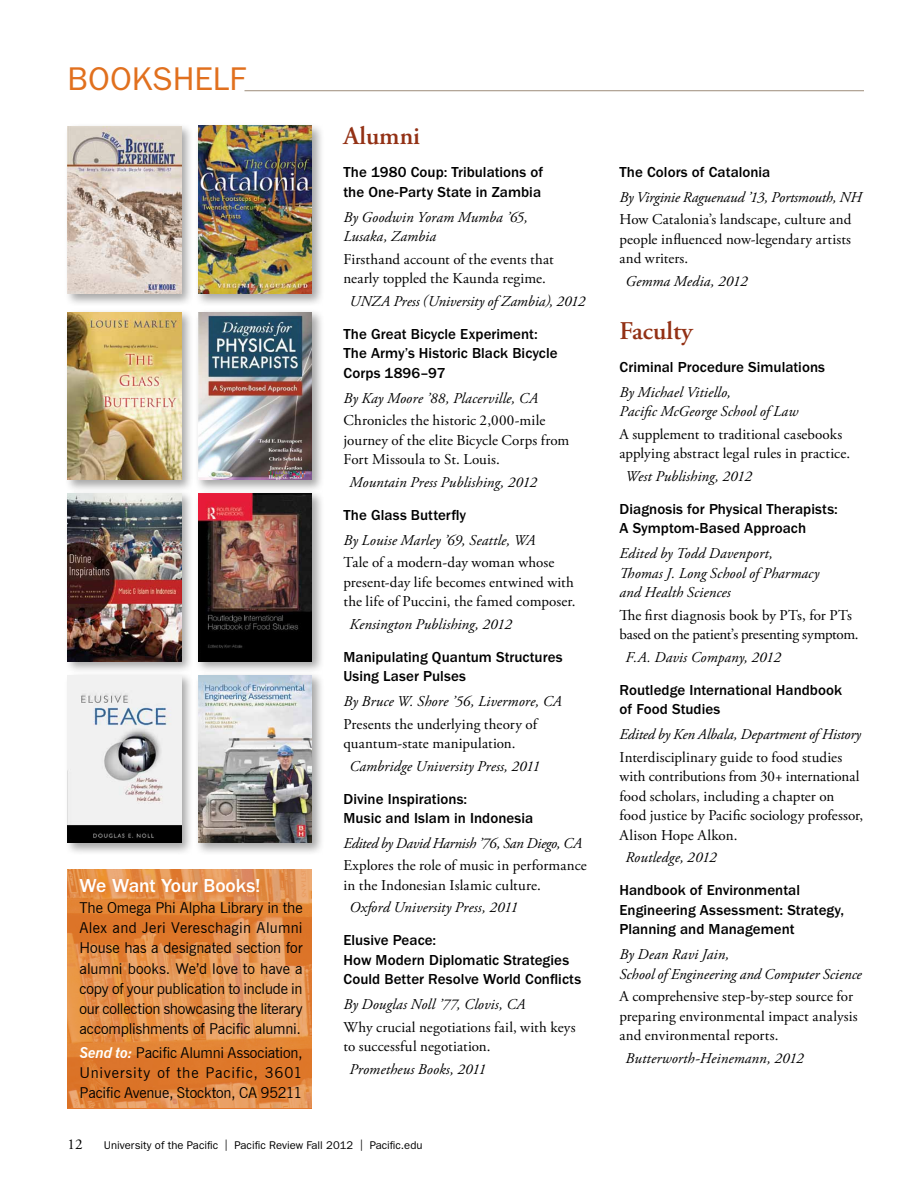
<style>
.page{position:relative;width:918px;height:1188px;background:#fff}
.page>*{position:absolute;margin:0;border:0;box-sizing:border-box;transform-origin:0 0}
.t1{font:33px "ITC Franklin Gothic Std";color:#e1701e}
.t2{font:600 25.5px "Adobe Garamond Pro";color:#933115}
.t3{font:500 19.5px "ITC Franklin Gothic Std";letter-spacing:-.01em;color:#fff}
.t4{font:15px/19.5px "Adobe Garamond Pro";letter-spacing:.005em;color:#000}
.t5{font:italic 15px/19.5px "Adobe Garamond Pro";letter-spacing:.005em;color:#000}
.t6{font:500 15px/19.5px "ITC Franklin Gothic Std";letter-spacing:.005em;color:#000}
.t7{font:15px/20.2px "News Gothic BT";letter-spacing:-.01em;color:#000;text-align:justify}
.t8{font:italic 15px "Adobe Garamond Pro";letter-spacing:-.02em;color:#000}
.t9{font:11.25px "ITC Franklin Gothic Std";color:#000}
.s1{font-weight:700;font-style:italic;color:#fff}
</style>
<div class="page">
<hr style="left:244px;top:90px;width:620px;height:1px;background:#a89989">
<svg style="left:68px;top:869px;width:244px;height:240px;background:#e48c46"></svg>
<div style="left:64px;top:489px;width:130px;height:185px;background:#000;opacity:.35"></div>
<img style="left:68px;top:493px;width:114px;height:168px">
<div style="left:194px;top:122px;width:130px;height:185px;background:#000;opacity:.35"></div>
<img style="left:198px;top:126px;width:114px;height:168px">
<div style="left:194px;top:671px;width:130px;height:184px;background:#000;opacity:.35"></div>
<img style="left:198px;top:675px;width:114px;height:168px">
<div style="left:194px;top:489px;width:131px;height:185px;background:#000;opacity:.35"></div>
<img style="left:198px;top:493px;width:114px;height:168px">
<div style="left:64px;top:123px;width:130px;height:184px;background:#000;opacity:.35"></div>
<img style="left:68px;top:126px;width:114px;height:168px">
<div style="left:64px;top:308px;width:130px;height:185px;background:#000;opacity:.35"></div>
<img style="left:68px;top:312px;width:114px;height:168px">
<div style="left:64px;top:671px;width:130px;height:184px;background:#000;opacity:.35"></div>
<img style="left:68px;top:675px;width:114px;height:168px">
<div style="left:194px;top:308px;width:131px;height:185px;background:#000;opacity:.35"></div>
<img style="left:198px;top:312px;width:114px;height:168px">
<svg style="left:77px;top:877px;width:189px;height:23px;background:#e38b46"></svg>
<h1 class="t1" style="left:68px;top:60px;width:174px">BookShelf</h1>
<h3 class="t3" style="left:80px;top:875px;width:182px">We Want Your Books!</h3>
<p class="t7" style="left:80px;top:897px;width:225px">The Omega Phi Alpha Library in the Alex and Jeri Vereschagin Alumni House has a designated section for alumni books. We’d love to have a copy of your publication to include in our collection showcasing the literary accomplishments of Pacific alumni.</p>
<p class="t7" style="left:80px;top:1042px;width:225px"><span class="s1">Send to:</span> Pacific Alumni Association, University of the Pacific, 3601<br>Pacific Avenue, Stockton, CA 95211</p>
<h2 class="t2" style="left:344px;top:122px;width:78px">Alumni</h2>
<p class="t6" style="left:344px;top:163px;width:201px">The 1980 Coup: Tribulations of the One-Party State in Zambia</p>
<p class="t5" style="left:344px;top:208px;width:186px">By Goodwin Yoram Mumba ’65,<br>Lusaka, Zambia</p>
<p class="t4" style="left:344px;top:250px;width:212px">Firsthand account of the events that nearly toppled the Kaunda regime.</p>
<p class="t5" style="left:350px;top:292px;width:237px">UNZA Press (University of Zambia), 2012</p>
<p class="t6" style="left:344px;top:324px;width:216px">The Great Bicycle Experiment:<br>The Army’s Historic Black Bicycle<br>Corps 1896–97</p>
<p class="t5" style="left:344px;top:389px;width:196px">By Kay Moore ’88, Placerville, CA</p>
<p class="t4" style="left:344px;top:411px;width:227px">Chronicles the historic 2,000-mile journey of the elite Bicycle Corps from<br>Fort Missoula to St. Louis.</p>
<p class="t5" style="left:350px;top:473px;width:189px">Mountain Press Publishing, 2012</p>
<p class="t6" style="left:344px;top:505px;width:124px">The Glass Butterfly</p>
<p class="t5" style="left:344px;top:531px;width:193px">By Louise Marley ’69, Seattle, WA</p>
<p class="t4" style="left:344px;top:553px;width:234px">Tale of a modern-day woman whose present-day life becomes entwined with the life of Puccini, the famed composer.</p>
<p class="t5" style="left:350px;top:615px;width:164px">Kensington Publishing, 2012</p>
<p class="t6" style="left:344px;top:647px;width:221px">Manipulating Quantum Structures<br>Using Laser Pulses</p>
<p class="t5" style="left:344px;top:692px;width:220px">By Bruce W. Shore ’56, Livermore, CA</p>
<p class="t4" style="left:344px;top:715px;width:195px">Presents the underlying theory of quantum-state manipulation.</p>
<p class="t5" style="left:350px;top:756px;width:192px">Cambridge University Press, 2011</p>
<p class="t6" style="left:344px;top:789px;width:191px">Divine Inspirations:<br>Music and Islam in Indonesia</p>
<p class="t8" style="left:344px;top:834px;width:240px">Edited by David Harnish ’76, San Diego, CA</p>
<p class="t4" style="left:344px;top:857px;width:245px">Explores the role of music in performance in the Indonesian Islamic culture.</p>
<p class="t5" style="left:350px;top:898px;width:170px">Oxford University Press, 2011</p>
<p class="t6" style="left:344px;top:931px;width:239px">Elusive Peace:<br>How Modern Diplomatic Strategies<br>Could Better Resolve World Conflicts</p>
<p class="t5" style="left:344px;top:995px;width:184px">By Douglas Noll ’77, Clovis, CA</p>
<p class="t4" style="left:344px;top:1018px;width:234px">Why crucial negotiations fail, with keys to successful negotiation.</p>
<p class="t5" style="left:350px;top:1060px;width:138px">Prometheus Books, 2011</p>
<p class="t4" style="left:68px;top:1135px;width:16px">12</p>
<p class="t9" style="left:104px;top:1139px;width:320px">University of the Pacific | Pacific Review Fall 2012 | Pacific.edu</p>
<p class="t6" style="left:620px;top:162px;width:152px">The Colors of Catalonia</p>
<p class="t5" style="left:620px;top:188px;width:244px">By Virginie Raguenaud ’13, Portsmouth, NH</p>
<p class="t4" style="left:620px;top:210px;width:233px;text-align:justify">How Catalonia’s landscape, culture and people influenced now-legendary artists and writers.</p>
<p class="t5" style="left:626px;top:272px;width:124px">Gemma Media, 2012</p>
<h2 class="t2" style="left:620px;top:316px;width:75px">Faculty</h2>
<p class="t6" style="left:620px;top:358px;width:207px">Criminal Procedure Simulations</p>
<p class="t5" style="left:620px;top:383px;width:180px">By Michael Vitiello,<br>Pacific McGeorge School of Law</p>
<p class="t4" style="left:620px;top:425px;width:232px">A supplement to traditional casebooks applying abstract legal rules in practice.</p>
<p class="t5" style="left:626px;top:467px;width:128px">West Publishing, 2012</p>
<p class="t6" style="left:620px;top:499px;width:220px">Diagnosis for Physical Therapists:<br>A Symptom-Based Approach</p>
<p class="t5" style="left:620px;top:544px;width:201px">Edited by Todd Davenport,<br>Thomas J. Long School of Pharmacy and Health Sciences</p>
<p class="t4" style="left:620px;top:606px;width:241px">The first diagnosis book by PTs, for PTs based on the patient’s presenting symptom.</p>
<p class="t5" style="left:626px;top:648px;width:157px">F.A. Davis Company, 2012</p>
<p class="t6" style="left:620px;top:680px;width:224px">Routledge International Handbook of Food Studies</p>
<p class="t5" style="left:620px;top:725px;width:243px">Edited by Ken Albala, Department of History</p>
<p class="t4" style="left:620px;top:748px;width:245px">Interdisciplinary guide to food studies with contributions from 30+ international food scholars, including a chapter on food justice by Pacific sociology professor, Alison Hope Alkon.</p>
<p class="t5" style="left:626px;top:848px;width:93px">Routledge, 2012</p>
<p class="t6" style="left:620px;top:881px;width:226px">Handbook of Environmental<br>Engineering Assessment: Strategy,<br>Planning and Management</p>
<p class="t5" style="left:620px;top:945px;width:244px">By Dean Ravi Jain,<br>School of Engineering and Computer Science</p>
<p class="t4" style="left:620px;top:987px;width:240px">A comprehensive step-by-step source for preparing environmental impact analysis and environmental reports.</p>
<p class="t5" style="left:626px;top:1049px;width:180px">Butterworth-Heinemann, 2012</p>
</div>
